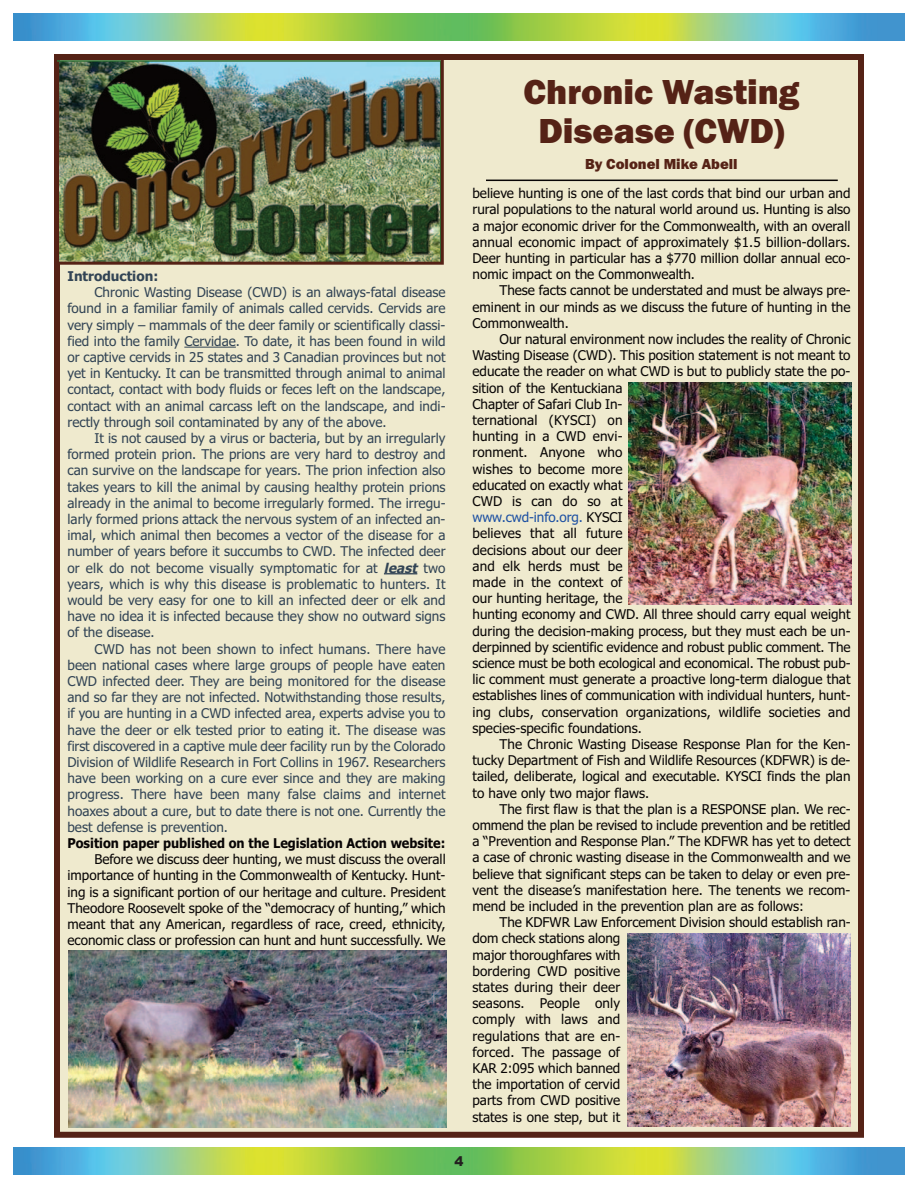
<style>
.page{position:relative;width:918px;height:1188px;background:#fff}
.page>*{position:absolute;margin:0;border:0;box-sizing:border-box;transform-origin:0 0}
.t1{font:800 36px/39px "Franklin Gothic";color:#552216;text-align:center}
.t2{font:800 15px "Franklin Gothic";color:#552216}
.t3{font:13.5px/16.2px "Tahoma";color:#080505;text-align:justify}
.t4{font:13.5px/16.2px "Tahoma";color:#324455;text-align:justify}
.t5{font:700 13.5px "Tahoma";color:#080505;scale:.94 1}
.t6{font:700 13.5px "Tahoma";color:#324455}
.t7{font:900 13.5px "Arial";color:#231f20}
.s1{font-weight:700;font-style:italic}
.s2{color:#1e51a3}
</style>
<div class="page">
<svg style="left:14px;top:1147px;width:890px;height:1px"></svg>
<img style="left:14px;top:1148px;width:891px;height:26px">
<img style="left:14px;top:14px;width:891px;height:26px">
<div style="left:60px;top:60px;width:798px;height:1072px;background:#efeace"></div>
<div style="left:54px;top:54px;width:810px;height:1084px;border:6px solid #552216"></div>
<hr style="left:184px;top:347px;width:52px;height:1px;background:#324455">
<hr style="left:384px;top:573px;width:33px;height:1px;background:#324455">
<img style="left:60px;top:63px;width:378px;height:198px">
<div style="left:54px;top:54px;width:390px;height:211px;border:3px solid #552216"></div>
<hr style="left:486px;top:180px;width:352px;height:1px;background:#080505">
<img style="left:629px;top:383px;width:222px;height:222px">
<img style="left:68px;top:950px;width:378px;height:177px">
<img style="left:628px;top:933px;width:223px;height:193px">
<p class="t6" style="left:67px;top:271px;width:92px">Introduction:</p>
<p class="t4" style="left:67px;top:285px;width:380px;text-indent:27px">Chronic Wasting Disease (CWD) is an always-fatal disease found in a familiar family of animals called cervids. Cervids are very simply – mammals of the deer family or scientifically classi&shy;fied into the family Cervidae. To date, it has been found in wild or captive cervids in 25 states and 3 Canadian provinces but not yet in Kentucky. It can be transmitted through animal to animal contact, contact with body fluids or feces left on the landscape, contact with an animal carcass left on the landscape, and indi&shy;rectly through soil contaminated by any of the above.</p>
<p class="t4" style="left:67px;top:431px;width:380px;text-indent:27px">It is not caused by a virus or bacteria, but by an irregularly formed protein prion. The prions are very hard to destroy and can survive on the landscape for years. The prion infection also takes years to kill the animal by causing healthy protein prions already in the animal to become irregularly formed. The irregu&shy;larly formed prions attack the nervous system of an infected an&shy;imal, which animal then becomes a vector of the disease for a number of years before it succumbs to CWD. The infected deer or elk do not become visually symptomatic for at <span class="s1">least</span> two years, which is why this disease is problematic to hunters. It would be very easy for one to kill an infected deer or elk and have no idea it is infected because they show no outward signs of the disease.</p>
<p class="t4" style="left:67px;top:642px;width:380px;text-indent:27px">CWD has not been shown to infect humans. There have been national cases where large groups of people have eaten CWD infected deer. They are being monitored for the disease and so far they are not infected. Notwithstanding those results, if you are hunting in a CWD infected area, experts advise you to have the deer or elk tested prior to eating it. The disease was first discovered in a captive mule deer facility run by the Colorado Division of Wildlife Research in Fort Collins in 1967. Researchers have been working on a cure ever since and they are making progress. There have been many false claims and internet hoaxes about a cure, but to date there is not one. Currently the best defense is prevention.</p>
<p class="t5" style="left:67px;top:838px;width:403px">Position paper published on the Legislation Action website:</p>
<p class="t3" style="left:67px;top:852px;width:380px;text-indent:27px">Before we discuss deer hunting, we must discuss the overall importance of hunting in the Commonwealth of Kentucky. Hunt&shy;ing is a significant portion of our heritage and culture. President Theodore Roosevelt spoke of the “democracy of hunting,” which meant that any American, regardless of race, creed, ethnicity, economic class or profession can hunt and hunt successfully. We</p>
<h1 class="t1" style="left:523px;top:75px;width:278px">Chronic Wasting<br>Disease (CWD)</h1>
<p class="t2" style="left:585px;top:159px;width:154px">By Colonel Mike Abell</p>
<p class="t3" style="left:472px;top:186px;width:380px">believe hunting is one of the last cords that bind our urban and rural populations to the natural world around us. Hunting is also a major economic driver for the Commonwealth, with an overall annual economic impact of approximately $1.5 billion-dollars.<br>Deer hunting in particular has a $770 million dollar annual eco&shy;nomic impact on the Commonwealth.</p>
<p class="t3" style="left:472px;top:284px;width:380px;text-indent:27px">These facts cannot be understated and must be always pre&shy;eminent in our minds as we discuss the future of hunting in the Commonwealth.</p>
<p class="t3" style="left:472px;top:332px;width:380px;text-align:left;text-indent:27px">Our natural environment now includes the reality of Chronic Wasting Disease (CWD). This position statement is not meant to educate the reader on what CWD is but to publicly state the po&shy;sition of the Kentuckiana<br>Chapter of Safari Club In-<br>ternational (KYSCI) on<br>hunting in a CWD envi-<br>ronment. Anyone who<br>wishes to become more<br>educated on exactly what<br>CWD is can do so at<br><span class="s2">www.cwd-info.org.</span> KYSCI<br>believes that all future<br>decisions about our deer<br>and elk herds must be<br>made in the context of<br>our hunting heritage, the<br>hunting economy and CWD. All three should carry equal weight during the decision-making process, but they must each be un&shy;derpinned by scientific evidence and robust public comment. The science must be both ecological and economical. The robust pub&shy;lic comment must generate a proactive long-term dialogue that establishes lines of communication with individual hunters, hunt&shy;ing clubs, conservation organizations, wildlife societies and species-specific foundations.</p>
<p class="t3" style="left:472px;top:737px;width:380px;text-indent:27px">The Chronic Wasting Disease Response Plan for the Ken&shy;tucky Department of Fish and Wildlife Resources (KDFWR) is de&shy;tailed, deliberate, logical and executable. KYSCI finds the plan to have only two major flaws.</p>
<p class="t3" style="left:472px;top:802px;width:380px;text-indent:27px">The first flaw is that the plan is a RESPONSE plan. We rec&shy;ommend the plan be revised to include prevention and be retitled a “Prevention and Response Plan.” The KDFWR has yet to detect a case of chronic wasting disease in the Commonwealth and we believe that significant steps can be taken to delay or even pre&shy;vent the disease’s manifestation here. The tenents we recom&shy;mend be included in the prevention plan are as follows:</p>
<p class="t3" style="left:472px;top:915px;width:380px;text-align:left;text-indent:27px">The KDFWR Law Enforcement Division should establish ran&shy;dom check stations along<br>major thoroughfares with<br>bordering CWD positive<br>states during their deer<br>seasons. People only<br>comply with laws and<br>regulations that are en-<br>forced. The passage of<br>KAR 2:095 which banned<br>the importation of cervid<br>parts from CWD positive<br>states is one step, but it</p>
<p class="t7" style="left:454px;top:1154px;width:11px">4</p>
</div>
